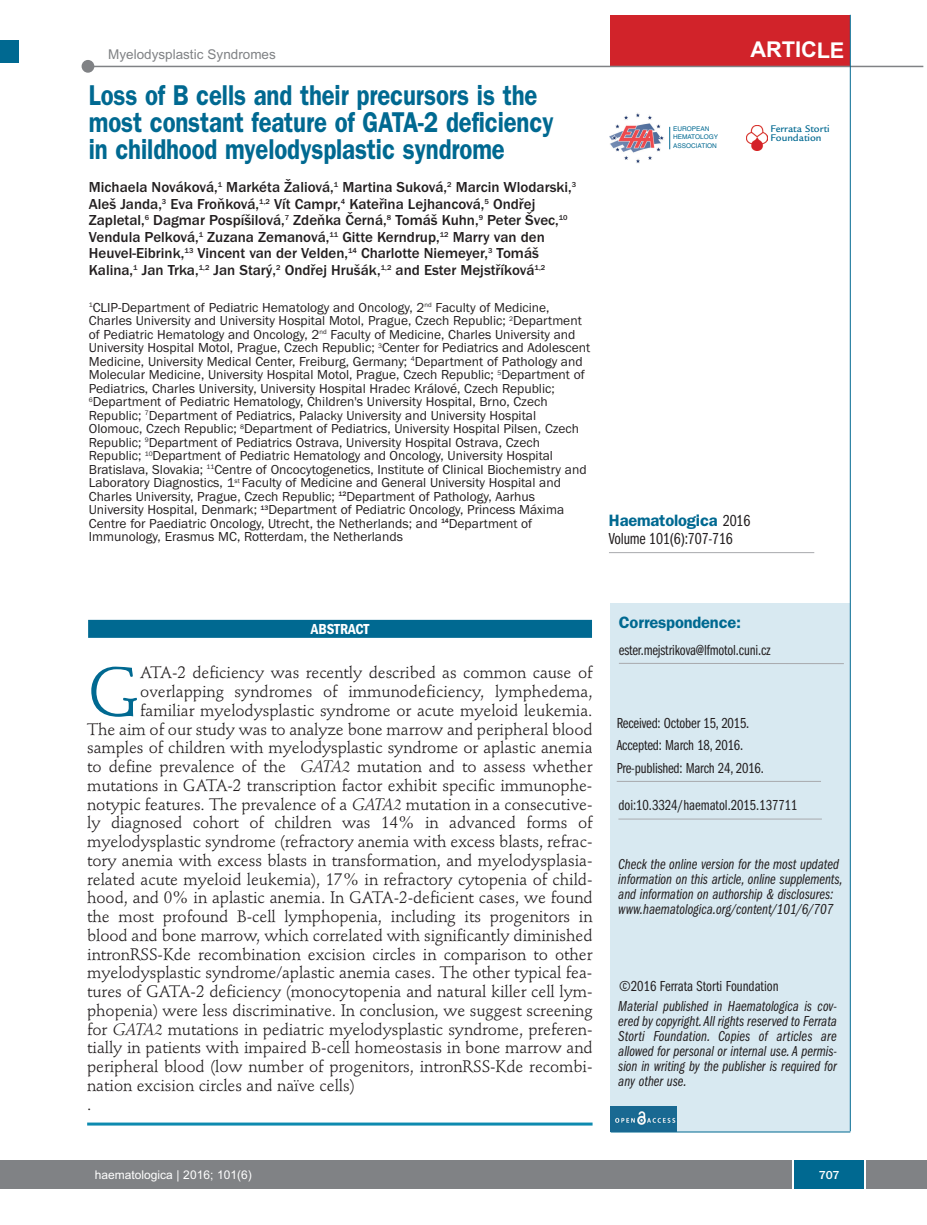
<style>
.page{position:relative;width:927px;height:1225px;background:#fff}
.page>*{position:absolute;margin:0;border:0;box-sizing:border-box;transform-origin:0 0}
.t1{font:68.85px "Stempel Schneidler";color:#006991}
.t2{font:600 28.8px/27px "Franklin Gothic";letter-spacing:-.005em;color:#006991;scale:.83 1}
.t3{font:700 21.75px "Arial";letter-spacing:-.01em;color:#fff}
.t4{font:16.5px "Stempel Schneidler";letter-spacing:-.005em;color:#231f20}
.t5{font:600 16.5px "Franklin Gothic";letter-spacing:-.01em;color:#006991}
.t6{font:16.5px "Franklin Gothic Book Cmpr";letter-spacing:-.01em;color:#231f20}
.t7{font:500 15px/16.5px "Franklin Gothic";color:#231f20}
.t8{font:15px/15px "Franklin Gothic Book Cmpr Ital";color:#231f20}
.t9{font:15px/22.5px "Franklin Gothic Book Cmpr";letter-spacing:-.01em;color:#231f20}
.t10{font:600 condensed 15px "Franklin Gothic";letter-spacing:-.005em;color:#fff}
.t11{font:13.5px/13.5px "Franklin Gothic";color:#231f20}
.t12{font:13.5px "Arial";color:#808285}
.t13{font:12px "Arial";color:#fff}
.t14{font:500 12px "Franklin Gothic";color:#fff}
.t15{font:500 10.5px/9px "Legacy Sans";color:#006991}
.t16{font:6.45px/8.7px "Helvetica";color:#006991}
.s1{font-family:"Franklin Gothic Book Cmpr";font-weight:400;color:#231f20}
.s2{font-style:italic}
</style>
<div class="page">
<div style="left:18px;top:1160px;width:909px;height:28px;background:#808285"></div>
<div style="left:794px;top:1160px;width:70px;height:28px;background:#006991"></div>
<hr style="left:792px;top:1160px;width:2px;height:28px;background:#fff">
<hr style="left:864px;top:1160px;width:2px;height:28px;background:#fff">
<div style="left:611px;top:603px;width:239px;height:529px;background:#d8e9f1"></div>
<hr style="left:617px;top:781px;width:204px;height:1px;background:#a8a9ad">
<hr style="left:619px;top:663px;width:225px;height:1px;background:#a8a9ad">
<hr style="left:611px;top:1131px;width:239px;height:1px;background:#006991">
<img style="left:747px;top:125px;width:20px;height:26px">
<img style="left:609px;top:113px;width:55px;height:50px">
<svg style="left:669px;top:127px;width:1px;height:22px"></svg>
<hr style="left:609px;top:552px;width:205px;height:1px;background:#a8a9ad">
<div style="left:611px;top:15px;width:239px;height:52px;background:#d1232a"></div>
<hr style="left:87px;top:66px;width:836px;height:1px;background:#808285">
<div style="left:82px;top:60px;width:12px;height:13px;background:#808285;border-radius:50%"></div>
<hr style="left:618px;top:819px;width:204px;height:1px;background:#a8a9ad">
<hr style="left:850px;top:15px;width:1px;height:1116px;background:#006991">
<img style="left:611px;top:1107px;width:66px;height:24px">
<hr style="left:87px;top:1122px;width:506px;height:3px;background:#0d8aaf">
<div style="left:88px;top:620px;width:504px;height:18px;background:#006991"></div>
<div style="left:0;top:40px;width:19px;height:22px;background:#006991"></div>
<div style="left:0;top:1160px;width:18px;height:28px;background:#808285"></div>
<p class="t12" style="left:108px;top:47px;width:169px">Myelodysplastic Syndromes</p>
<h3 class="t3" style="left:751px;top:37px;width:95px">ARTICLE</h3>
<h2 class="t2" style="left:89px;top:84px;width:562px">Loss of B cells and their precursors is the most constant feature of GATA-2 deficiency in childhood myelodysplastic syndrome</h2>
<p class="t7" style="left:89px;top:179px;width:489px">Michaela Nováková,<sup>1</sup> Markéta Žaliová,<sup>1</sup> Martina Suková,<sup>2</sup> Marcin Wlodarski,<sup>3<br></sup>Aleš Janda,<sup>3</sup> Eva Froňková,<sup>1,2</sup> Vít Campr,<sup>4</sup> Kateřina Lejhancová,<sup>5</sup> Ondřej Zapletal,<sup>6</sup> Dagmar Pospíšilová,<sup>7</sup> Zdeňka Černá,<sup>8</sup> Tomáš Kuhn,<sup>9</sup> Peter Švec,<sup>10<br></sup>Vendula Pelková,<sup>1</sup> Zuzana Zemanová,<sup>11</sup> Gitte Kerndrup,<sup>12</sup> Marry van den Heuvel-Eibrink,<sup>13</sup> Vincent van der Velden,<sup>14</sup> Charlotte Niemeyer,<sup>3</sup> Tomáš Kalina,<sup>1</sup> Jan Trka,<sup>1,2</sup> Jan Starý,<sup>2</sup> Ondřej Hrušák,<sup>1,2</sup> and Ester Mejstříková<sup>1,2</sup></p>
<p class="t11" style="left:89px;top:300px;width:503px"><sup>1</sup>CLIP-Department of Pediatric Hematology and Oncology, 2<sup>nd</sup> Faculty of Medicine, Charles University and University Hospital Motol, Prague, Czech Republic; <sup>2</sup>Department of Pediatric Hematology and Oncology, 2<sup>nd</sup> Faculty of Medicine, Charles University and University Hospital Motol, Prague, Czech Republic; <sup>3</sup>Center for Pediatrics and Adolescent Medicine, University Medical Center, Freiburg, Germany; <sup>4</sup>Department of Pathology and Molecular Medicine, University Hospital Motol, Prague, Czech Republic; <sup>5</sup>Department of Pediatrics, Charles University, University Hospital Hradec Králové, Czech Republic; <sup>6</sup>Department of Pediatric Hematology, Children's University Hospital, Brno, Czech Republic; <sup>7</sup>Department of Pediatrics, Palacky University and University Hospital Olomouc, Czech Republic; <sup>8</sup>Department of Pediatrics, University Hospital Pilsen, Czech Republic; <sup>9</sup>Department of Pediatrics Ostrava, University Hospital Ostrava, Czech Republic; <sup>10</sup>Department of Pediatric Hematology and Oncology, University Hospital Bratislava, Slovakia; <sup>11</sup>Centre of Oncocytogenetics, Institute of Clinical Biochemistry and Laboratory Diagnostics, 1<sup>st</sup> Faculty of Medicine and General University Hospital and Charles University, Prague, Czech Republic; <sup>12</sup>Department of Pathology, Aarhus University Hospital, Denmark; <sup>13</sup>Department of Pediatric Oncology, Princess Máxima Centre for Paediatric Oncology, Utrecht, the Netherlands; and <sup>14</sup>Department of Immunology, Erasmus MC, Rotterdam, the Netherlands</p>
<p class="t16" style="left:673px;top:124px;width:47px">EUROPEAN<br>HEMATOLOGY<br>ASSOCIATION</p>
<p class="t5" style="left:609px;top:514px;width:143px">Haematologica <span class="s1">2016</span></p>
<p class="t6" style="left:609px;top:533px;width:126px">Volume 101(6):707-716</p>
<p class="t15" style="left:771px;top:125px;width:61px">Ferrata Storti<br>Foundation</p>
<p class="t10" style="left:311px;top:623px;width:60px">ABSTRACT</p>
<h1 class="t1" style="left:87px;top:664px;width:55px">G</h1>
<p class="t4" style="left:140px;top:666px;width:454px">ATA-2 deficiency was recently described as common cause of</p>
<p class="t4" style="left:140px;top:684px;width:454px">overlapping syndromes of immunodeficiency, lymphedema,</p>
<p class="t4" style="left:140px;top:703px;width:454px">familiar myelodysplastic syndrome or acute myeloid leukemia.</p>
<p class="t4" style="left:87px;top:722px;width:507px">The aim of our study was to analyze bone marrow and peripheral blood</p>
<p class="t4" style="left:87px;top:741px;width:507px">samples of children with myelodysplastic syndrome or aplastic anemia</p>
<p class="t4" style="left:87px;top:759px;width:507px">to define prevalence of the <span class="s2">GATA2</span> mutation and to assess whether</p>
<p class="t4" style="left:87px;top:778px;width:507px">mutations in GATA-2 transcription factor exhibit specific immunophe-</p>
<p class="t4" style="left:87px;top:797px;width:507px">notypic features. The prevalence of a <span class="s2">GATA2</span> mutation in a consecutive-</p>
<p class="t4" style="left:87px;top:816px;width:507px">ly diagnosed cohort of children was 14% in advanced forms of</p>
<p class="t4" style="left:87px;top:834px;width:507px">myelodysplastic syndrome (refractory anemia with excess blasts, refrac-</p>
<p class="t4" style="left:87px;top:853px;width:507px">tory anemia with excess blasts in transformation, and myelodysplasia-</p>
<p class="t4" style="left:87px;top:872px;width:507px">related acute myeloid leukemia), 17% in refractory cytopenia of child-</p>
<p class="t4" style="left:87px;top:891px;width:507px">hood, and 0% in aplastic anemia. In GATA-2-deficient cases, we found</p>
<p class="t4" style="left:87px;top:909px;width:507px">the most profound B-cell lymphopenia, including its progenitors in</p>
<p class="t4" style="left:87px;top:928px;width:507px">blood and bone marrow, which correlated with significantly diminished</p>
<p class="t4" style="left:87px;top:947px;width:507px">intronRSS-Kde recombination excision circles in comparison to other</p>
<p class="t4" style="left:87px;top:966px;width:507px">myelodysplastic syndrome/aplastic anemia cases. The other typical fea-</p>
<p class="t4" style="left:87px;top:984px;width:507px">tures of GATA-2 deficiency (monocytopenia and natural killer cell lym-</p>
<p class="t4" style="left:87px;top:1003px;width:507px">phopenia) were less discriminative. In conclusion, we suggest screening</p>
<p class="t4" style="left:87px;top:1022px;width:507px">for <span class="s2">GATA2</span> mutations in pediatric myelodysplastic syndrome, preferen-</p>
<p class="t4" style="left:87px;top:1041px;width:507px">tially in patients with impaired B-cell homeostasis in bone marrow and</p>
<p class="t4" style="left:87px;top:1059px;width:507px">peripheral blood (low number of progenitors, intronRSS-Kde recombi-</p>
<p class="t4" style="left:87px;top:1078px;width:269px">nation excision circles and naïve cells)</p>
<p class="t4" style="left:87px;top:1097px;width:6px">.</p>
<p class="t5" style="left:619px;top:617px;width:124px">Correspondence:</p>
<p class="t9" style="left:619px;top:640px;width:153px">ester.mejstrikova@lfmotol.cuni.cz</p>
<p class="t9" style="left:617px;top:712px;width:149px">Received: October 15, 2015.<br>Accepted: March 18, 2016.<br>Pre-published: March 24, 2016.</p>
<p class="t9" style="left:618px;top:795px;width:181px">doi:10.3324/haematol.2015.137711</p>
<p class="t8" style="left:618px;top:858px;width:226px">Check the online version for the most updated information on this article, online supplements, and information on authorship &amp; disclosures: www.haematologica.org/content/101/6/707</p>
<p class="t9" style="left:619px;top:976px;width:161px">©2016 Ferrata Storti Foundation</p>
<p class="t8" style="left:618px;top:999px;width:220px;text-align:justify">Material published in Haematologica is cov&shy;ered by copyright. All rights reserved to Ferrata Storti Foundation. Copies of articles are allowed for personal or internal use. A permis&shy;sion in writing by the publisher is required for any other use.</p>
<p class="t13" style="left:95px;top:1167px;width:158px">haematologica | 2016; 101(6)</p>
<p class="t14" style="left:819px;top:1167px;width:22px">707</p>
</div>
